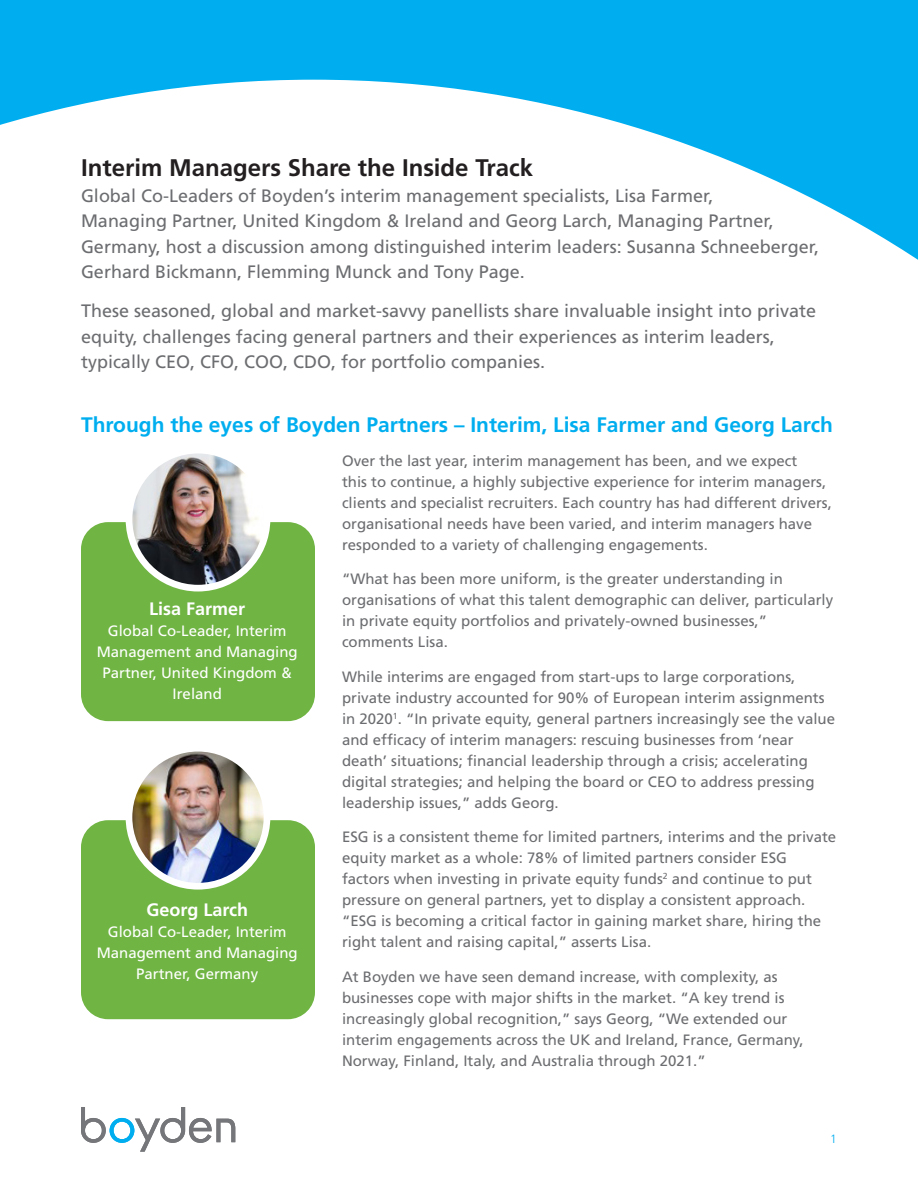
<style>
.page{position:relative;width:918px;height:1188px;background:#fff}
.page>*{position:absolute;margin:0;border:0;box-sizing:border-box;transform-origin:0 0}
.t1{font:700 24px "Frutiger";color:#231f20}
.t2{font:700 21px "Frutiger";color:#00aeef}
.Body_Copy{font:18px/25.5px "Frutiger";color:#6c6d70}
.Body_Copy-2{font:700 18px "Frutiger";color:#fff}
.Body_Copy-3{font:15px/21px "Frutiger";color:#6c6d70}
.Body_Copy-4{font:15px/21px "Frutiger";color:#fff;text-align:center}
.t3{font:300 12px "Frutiger";color:#00aeef}
</style>
<div class="page">
<svg style="left:81px;top:1107px;width:154px;height:45px"></svg>
<svg style="left:0;top:0;width:918px;height:260px"></svg>
<div style="left:81px;top:522px;width:234px;height:199px;background:#70b543;border-radius:27px"></div>
<img style="left:129px;top:450px;width:138px;height:138px;border-radius:69px">
<div style="left:126px;top:447px;width:144px;height:144px;border:7px solid #fff;border-radius:50%"></div>
<div style="left:81px;top:820px;width:234px;height:199px;background:#70b543;border-radius:27px"></div>
<img style="left:129px;top:753px;width:138px;height:129px">
<div style="left:126px;top:745px;width:144px;height:145px;border:7px solid #fff;border-radius:50%"></div>
<p class="t1" style="left:81px;top:154px;width:454px">Interim Managers Share the Inside Track</p>
<p class="Body_Copy" style="left:81px;top:183px;width:740px">Global Co-Leaders of Boyden’s interim management specialists, Lisa Farmer,<br>Managing Partner, United Kingdom &amp; Ireland and Georg Larch, Managing Partner, Germany, host a discussion among distinguished interim leaders: Susanna Schneeberger, Gerhard Bickmann, Flemming Munck and Tony Page.</p>
<p class="Body_Copy" style="left:81px;top:298px;width:737px">These seasoned, global and market-savvy panellists share invaluable insight into private equity, challenges facing general partners and their experiences as interim leaders, typically CEO, CFO, COO, CDO, for portfolio companies.</p>
<p class="t2" style="left:81px;top:413px;width:753px">Through the eyes of Boyden Partners – Interim, Lisa Farmer and Georg Larch</p>
<p class="Body_Copy-2" style="left:149px;top:598px;width:98px">Lisa Farmer</p>
<p class="Body_Copy-4" style="left:97px;top:620px;width:202px">Global Co-Leader, Interim<br>Management and Managing<br>Partner, United Kingdom &amp;<br>Ireland</p>
<p class="Body_Copy-2" style="left:146px;top:899px;width:103px">Georg Larch</p>
<p class="Body_Copy-4" style="left:97px;top:921px;width:202px">Global Co-Leader, Interim<br>Management and Managing<br>Partner, Germany</p>
<p class="Body_Copy-3" style="left:342px;top:450px;width:491px">Over the last year, interim management has been, and we expect<br>this to continue, a highly subjective experience for interim managers, clients and specialist recruiters. Each country has had different drivers, organisational needs have been varied, and interim managers have responded to a variety of challenging engagements.</p>
<p class="Body_Copy-3" style="left:342px;top:569px;width:493px">“What has been more uniform, is the greater understanding in organisations of what this talent demographic can deliver, particularly in private equity portfolios and privately-owned businesses,” comments Lisa.</p>
<p class="Body_Copy-3" style="left:342px;top:666px;width:495px">While interims are engaged from start-ups to large corporations, private industry accounted for 90% of European interim assignments in 2020<sup>1</sup>. “In private equity, general partners increasingly see the value and efficacy of interim managers: rescuing businesses from ‘near death’ situations; financial leadership through a crisis; accelerating digital strategies; and helping the board or CEO to address pressing leadership issues,” adds Georg.</p>
<p class="Body_Copy-3" style="left:342px;top:827px;width:496px">ESG is a consistent theme for limited partners, interims and the private equity market as a whole: 78% of limited partners consider ESG factors when investing in private equity funds<sup>2</sup> and continue to put pressure on general partners, yet to display a consistent approach. “ESG is becoming a critical factor in gaining market share, hiring the right talent and raising capital,” asserts Lisa.</p>
<p class="Body_Copy-3" style="left:342px;top:966px;width:463px">At Boyden we have seen demand increase, with complexity, as businesses cope with major shifts in the market. “A key trend is increasingly global recognition,” says Georg, “We extended our interim engagements across the UK and Ireland, France, Germany, Norway, Finland, Italy, and Australia through 2021.”</p>
<p class="t3" style="left:830px;top:1132px;width:8px">1</p>
</div>
